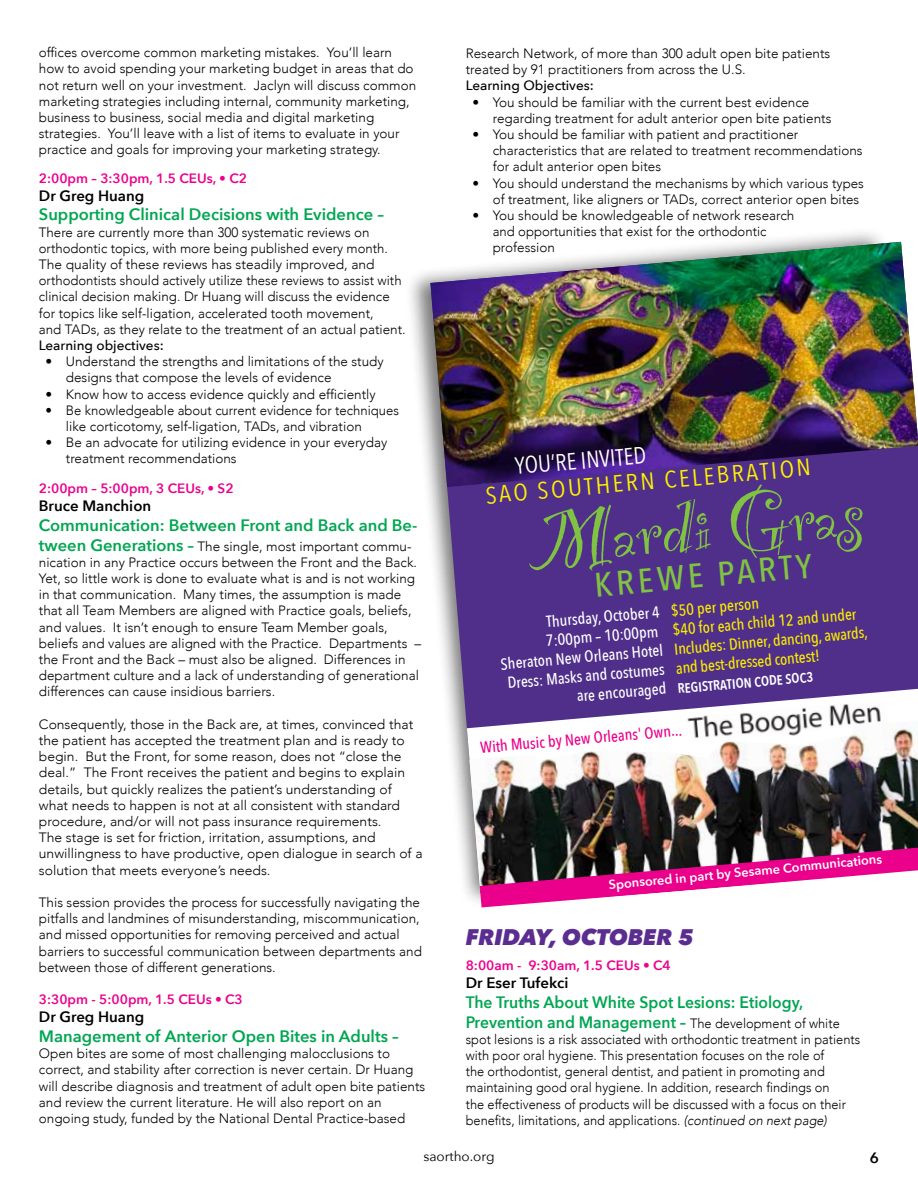
<style>
.page{position:relative;width:918px;height:1188px;background:#fff}
.page>*{position:absolute;margin:0;border:0;box-sizing:border-box;transform-origin:0 0}
.t1{font:500 33.9px "Avenir Next Condensed";color:#80c242;scale:1.08 1}
.t2{font:23.55px "Avenir Next Condensed";color:#fff100;scale:1.08 1}
.t3{font:23.55px "Avenir Next Condensed";color:#fff}
.t4{font:italic 800 22.5px "Avenir Next";color:#5c2d91}
.t5{font:600 16.5px "Avenir Next";color:#00a651}
.t6{font:600 16.5px/19.8px "Avenir Next";color:#00a651;scale:.95 1}
.t7{font:500 16.05px/19.2px "Avenir Next Condensed";color:#f9ec00}
.t8{font:500 16.05px/19.2px "Avenir Next Condensed";color:#fff;text-align:right}
.t9{font:500 16.05px "Avenir Next Condensed";color:#eb008b}
.t10{font:600 15px "Avenir Next";color:#000}
.t11{font:600 13.65px "Avenir Next Condensed";color:#fff}
.t12{font:300 13.5px/16.2px "Avenir";color:#000}
.t13{font:300 13.5px/16.2px "Avenir";color:#000;scale:.95 1}
.t14{font:600 13.5px "Avenir Next";color:#ec008c}
.t15{font:500 13.5px "Avenir Next";color:#000}
.t16{font:13.5px "Avenir Next";color:#000}
.t17{font:600 12.75px "Avenir Next";color:#fff}
.s1{font-family:"Avenir Next";font-weight:600;font-size:16.5px;color:#00a651}
.s2{font-family:"Avenir";font-weight:300;font-size:13.5px;color:#000}
.s3{font-style:italic}
</style>
<div class="page">
<div style="left:405px;top:227px;width:513px;height:682px;background:#000;opacity:.53"></div>
<svg style="left:430px;top:487px;width:488px;height:406px;background:#644796"></svg>
<img style="left:430px;top:242px;width:488px;height:245px">
<svg style="left:529px;top:499px;width:182px;height:72px;background:#58477d"></svg>
<svg style="left:731px;top:484px;width:132px;height:74px;background:#57467e"></svg>
<svg style="left:467px;top:689px;width:451px;height:139px;fill:#502f8a"></svg>
<img style="left:469px;top:721px;width:449px;height:107px">
<img style="left:534px;top:703px;width:319px;height:64px">
<img style="left:687px;top:699px;width:202px;height:42px">
<svg style="left:445px;top:828px;width:473px;height:79px"></svg>
<p class="t12" style="left:39px;top:44px;width:379px">offices overcome common marketing mistakes. You’ll learn how to avoid spending your marketing budget in areas that do not return well on your investment. Jaclyn will discuss common marketing strategies including internal, community marketing, business to business, social media and digital marketing strategies. You’ll leave with a list of items to evaluate in your practice and goals for improving your marketing strategy.</p>
<p class="t14" style="left:39px;top:166px;width:210px">2:00pm – 3:30pm, 1.5 CEUs, • C2</p>
<p class="t10" style="left:39px;top:182px;width:107px">Dr Greg Huang</p>
<p class="t5" style="left:39px;top:200px;width:347px">Supporting Clinical Decisions with Evidence –</p>
<p class="t12" style="left:39px;top:224px;width:368px">There are currently more than 300 systematic reviews on orthodontic topics, with more being published every month.<br>The quality of these reviews has steadily improved, and orthodontists should actively utilize these reviews to assist with clinical decision making. Dr Huang will discuss the evidence for topics like self-ligation, accelerated tooth movement,<br>and TADs, as they relate to the treatment of an actual patient.</p>
<p class="t15" style="left:39px;top:334px;width:126px">Learning objectives:</p>
<p class="t12" style="left:66px;top:353px;width:319px;text-indent:-20px">• Understand the strengths and limitations of the study designs that compose the levels of evidence</p>
<p class="t12" style="left:46px;top:386px;width:332px">• Know how to access evidence quickly and efficiently</p>
<p class="t12" style="left:66px;top:402px;width:335px;text-indent:-20px">• Be knowledgeable about current evidence for techniques like corticotomy, self-ligation, TADs, and vibration</p>
<p class="t12" style="left:66px;top:434px;width:323px;text-indent:-20px">• Be an advocate for utilizing evidence in your everyday treatment recommendations</p>
<p class="t14" style="left:39px;top:477px;width:196px">2:00pm – 5:00pm, 3 CEUs, • S2</p>
<p class="t10" style="left:39px;top:493px;width:114px">Bruce Manchion</p>
<p class="t5" style="left:39px;top:511px;width:380px">Communication: Between Front and Back and Be-</p>
<p class="t12" style="left:39px;top:538px;width:384px"><span class="s1">tween Generations –</span> The single, most important commu&shy;nication in any Practice occurs between the Front and the Back.<br>Yet, so little work is done to evaluate what is and is not working in that communication. Many times, the assumption is made that all Team Members are aligned with Practice goals, beliefs, and values. It isn’t enough to ensure Team Member goals, beliefs and values are aligned with the Practice. Departments – the Front and the Back – must also be aligned. Differences in department culture and a lack of understanding of generational differences can cause insidious barriers.</p>
<p class="t12" style="left:39px;top:716px;width:385px">Consequently, those in the Back are, at times, convinced that the patient has accepted the treatment plan and is ready to begin. But the Front, for some reason, does not “close the deal.” The Front receives the patient and begins to explain details, but quickly realizes the patient’s understanding of what needs to happen is not at all consistent with standard procedure, and/or will not pass insurance requirements.<br>The stage is set for friction, irritation, assumptions, and unwillingness to have productive, open dialogue in search of a solution that meets everyone’s needs.</p>
<p class="t12" style="left:39px;top:894px;width:385px">This session provides the process for successfully navigating the pitfalls and landmines of misunderstanding, miscommunication, and missed opportunities for removing perceived and actual barriers to successful communication between departments and between those of different generations.</p>
<p class="t14" style="left:39px;top:988px;width:205px">3:30pm - 5:00pm, 1.5 CEUs • C3</p>
<p class="t10" style="left:39px;top:1004px;width:107px">Dr Greg Huang</p>
<p class="t5" style="left:39px;top:1022px;width:361px">Management of Anterior Open Bites in Adults –</p>
<p class="t12" style="left:39px;top:1046px;width:388px">Open bites are some of most challenging malocclusions to correct, and stability after correction is never certain. Dr Huang will describe diagnosis and treatment of adult open bite patients and review the current literature. He will also report on an ongoing study, funded by the National Dental Practice-based</p>
<p class="t12" style="left:466px;top:45px;width:366px">Research Network, of more than 300 adult open bite patients treated by 91 practitioners from across the U.S.</p>
<p class="t15" style="left:466px;top:74px;width:130px">Learning Objectives:</p>
<p class="t12" style="left:493px;top:94px;width:340px;text-indent:-20px">• You should be familiar with the current best evidence regarding treatment for adult anterior open bite patients</p>
<p class="t12" style="left:493px;top:126px;width:371px;text-indent:-20px">• You should be familiar with patient and practitioner characteristics that are related to treatment recommendations for adult anterior open bites</p>
<p class="t12" style="left:493px;top:175px;width:373px;text-indent:-20px">• You should understand the mechanisms by which various types of treatment, like aligners or TADs, correct anterior open bites</p>
<p class="t12" style="left:493px;top:207px;width:303px;text-indent:-20px">• You should be knowledgeable of network research and opportunities that exist for the orthodontic profession</p>
<h2 class="t3" style="left:513px;top:446px;width:133px;rotate:-5deg">YOU’RE INVITED</h2>
<h2 class="t2" style="left:484px;top:475px;width:304px;rotate:-5deg">SAO SOUTHERN CELEBRATION</h2>
<h1 class="t1" style="left:593px;top:564px;width:204px;rotate:-5deg">KREWE PARTY</h1>
<p class="t8" style="left:497px;top:616px;width:164px;rotate:-5deg">Thursday, October 4<br>7:00pm – 10:00pm<br>Sheraton New Orleans Hotel<br>Dress: Masks and costumes are encouraged</p>
<p class="t7" style="left:670px;top:601px;width:195px;rotate:-5deg">$50 per person<br>$40 for each child 12 and under<br>Includes: Dinner, dancing, awards, and best-dressed contest!</p>
<p class="t11" style="left:677px;top:677px;width:137px;rotate:-5deg">REGISTRATION CODE SOC3</p>
<p class="t9" style="left:480px;top:738px;width:204px;rotate:-5deg">With Music by New Orleans' Own...</p>
<p class="t17" style="left:608px;top:875px;width:276px;rotate:-6deg">Sponsored in part by Sesame Communications</p>
<h3 class="t4" style="left:466px;top:923px;width:229px">FRIDAY, OCTOBER 5</h3>
<p class="t14" style="left:466px;top:954px;width:207px">8:00am - 9:30am, 1.5 CEUs • C4</p>
<p class="t10" style="left:466px;top:970px;width:104px">Dr Eser Tufekci</p>
<p class="t6" style="left:466px;top:992px;width:395px">The Truths About White Spot Lesions: Etiology,<br>Prevention and Management – <span class="s2">The development of white</span></p>
<p class="t13" style="left:466px;top:1031px;width:417px">spot lesions is a risk associated with orthodontic treatment in patients with poor oral hygiene. This presentation focuses on the role of<br>the orthodontist, general dentist, and patient in promoting and maintaining good oral hygiene. In addition, research findings on<br>the effectiveness of products will be discussed with a focus on their benefits, limitations, and applications. <span class="s3">(continued on next page)</span></p>
<p class="t16" style="left:423px;top:1145px;width:73px">saortho.org</p>
<p class="t10" style="left:870px;top:1144px;width:11px">6</p>
</div>
